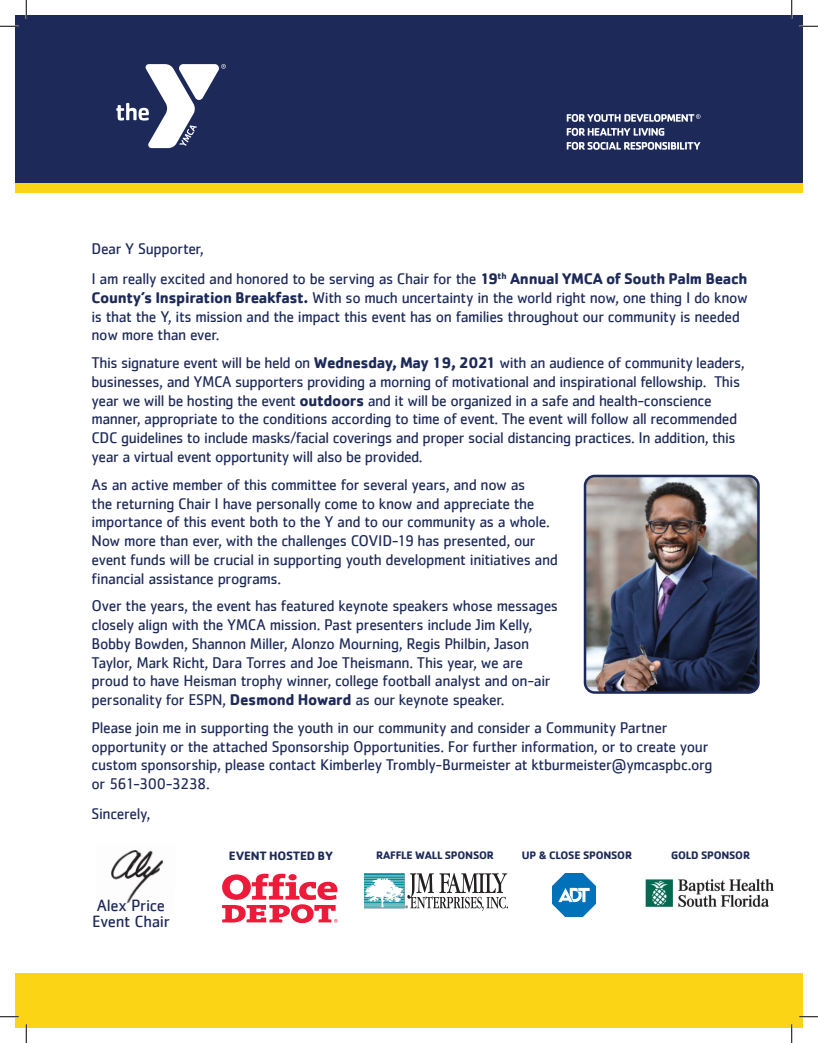
<style>
.page{position:relative;width:818px;height:1043px;background:#fff}
.page>*{position:absolute;margin:0;border:0;box-sizing:border-box;transform-origin:0 0}
.t1{font:16.88px/16.2px "Cachet";letter-spacing:-.02em;color:#1d2a59}
.t2{font:16px/18.8px "Cachet";letter-spacing:-.03em;color:#1d2a59}
.t3{font:700 12.5px "Cachet";letter-spacing:-.015em;color:#1d2a59}
.t4{font:700 11.25px "Cachet";letter-spacing:-.02em;color:#1d2a59}
.s1{font-weight:700}
</style>
<div class="page">
<div style="left:15px;top:15px;width:787px;height:177px;background:#fbd515"></div>
<div style="left:15px;top:15px;width:787px;height:167px;background:#1d2a59"></div>
<img style="left:586px;top:476px;width:172px;height:216px">
<div style="left:583px;top:475px;width:176px;height:218px;border:2px solid #1d2a59;border-radius:10px"></div>
<svg style="left:116px;top:64px;width:110px;height:84px"></svg>
<svg style="left:566px;top:128px;width:98px;height:8px"></svg>
<svg style="left:566px;top:142px;width:134px;height:8px"></svg>
<svg style="left:566px;top:114px;width:134px;height:8px"></svg>
<div style="left:15px;top:973px;width:787px;height:55px;background:#fbd515"></div>
<svg style="left:222px;top:873px;width:116px;height:50px"></svg>
<img style="left:111px;top:850px;width:52px;height:54px">
<svg style="left:0;top:25px;width:19px;height:2px"></svg>
<svg style="left:799px;top:25px;width:19px;height:2px"></svg>
<svg style="left:0;top:1015px;width:19px;height:2px"></svg>
<svg style="left:799px;top:1015px;width:19px;height:2px"></svg>
<svg style="left:25px;top:0;width:2px;height:19px"></svg>
<svg style="left:25px;top:1024px;width:2px;height:18px"></svg>
<svg style="left:790px;top:0;width:2px;height:19px"></svg>
<svg style="left:790px;top:1024px;width:2px;height:18px"></svg>
<img style="left:552px;top:873px;width:43px;height:43px">
<img style="left:364px;top:873px;width:144px;height:37px">
<img style="left:645px;top:878px;width:129px;height:30px">
<p class="t2" style="left:91px;top:233px;width:657px;line-height:30px">Dear Y Supporter,<br>I am really excited and honored to be serving as Chair for the <span class="s1">19</span><sup>th</sup> <span class="s1">Annual YMCA of South Palm Beach</span></p>
<p class="t2" style="left:92px;top:288px;width:657px"><span class="s1">County’s Inspiration Breakfast.</span> With so much uncertainty in the world right now, one thing I do know is that the Y, its mission and the impact this event has on families throughout our community is needed now more than ever.</p>
<p class="t2" style="left:92px;top:353px;width:654px">This signature event will be held on <span class="s1">Wednesday, May 19, 2021</span> with an audience of community leaders, businesses, and YMCA supporters providing a morning of motivational and inspirational fellowship. This year we will be hosting the event <span class="s1">outdoors</span> and it will be organized in a safe and health-conscience manner, appropriate to the conditions according to time of event. The event will follow all recommended CDC guidelines to include masks/facial coverings and proper social distancing practices. In addition, this year a virtual event opportunity will also be provided.</p>
<p class="t2" style="left:92px;top:475px;width:468px">As an active member of this committee for several years, and now as<br>the returning Chair I have personally come to know and appreciate the importance of this event both to the Y and to our community as a whole.<br>Now more than ever, with the challenges COVID-19 has presented, our event funds will be crucial in supporting youth development initiatives and financial assistance programs.</p>
<p class="t2" style="left:92px;top:596px;width:468px">Over the years, the event has featured keynote speakers whose messages closely align with the YMCA mission. Past presenters include Jim Kelly, Bobby Bowden, Shannon Miller, Alonzo Mourning, Regis Philbin, Jason Taylor, Mark Richt, Dara Torres and Joe Theismann. This year, we are proud to have Heisman trophy winner, college football analyst and on-air personality for ESPN, <span class="s1">Desmond Howard</span> as our keynote speaker.</p>
<p class="t2" style="left:91px;top:718px;width:622px">Please join me in supporting the youth in our community and consider a Community Partner opportunity or the attached Sponsorship Opportunities. For further information, or to create your custom sponsorship, please contact Kimberley Trombly-Burmeister at ktburmeister@ymcaspbc.org or 561-300-3238.</p>
<p class="t2" style="left:91px;top:804px;width:60px">Sincerely,</p>
<p class="t4" style="left:376px;top:848px;width:119px">RAFFLE WALL SPONSOR</p>
<p class="t4" style="left:522px;top:848px;width:112px">UP &amp; CLOSE SPONSOR</p>
<p class="t4" style="left:671px;top:848px;width:80px">GOLD SPONSOR</p>
<p class="t3" style="left:229px;top:847px;width:106px">EVENT HOSTED BY</p>
<p class="t1" style="left:92px;top:897px;width:79px">Alex Price<br>Event Chair</p>
</div>
